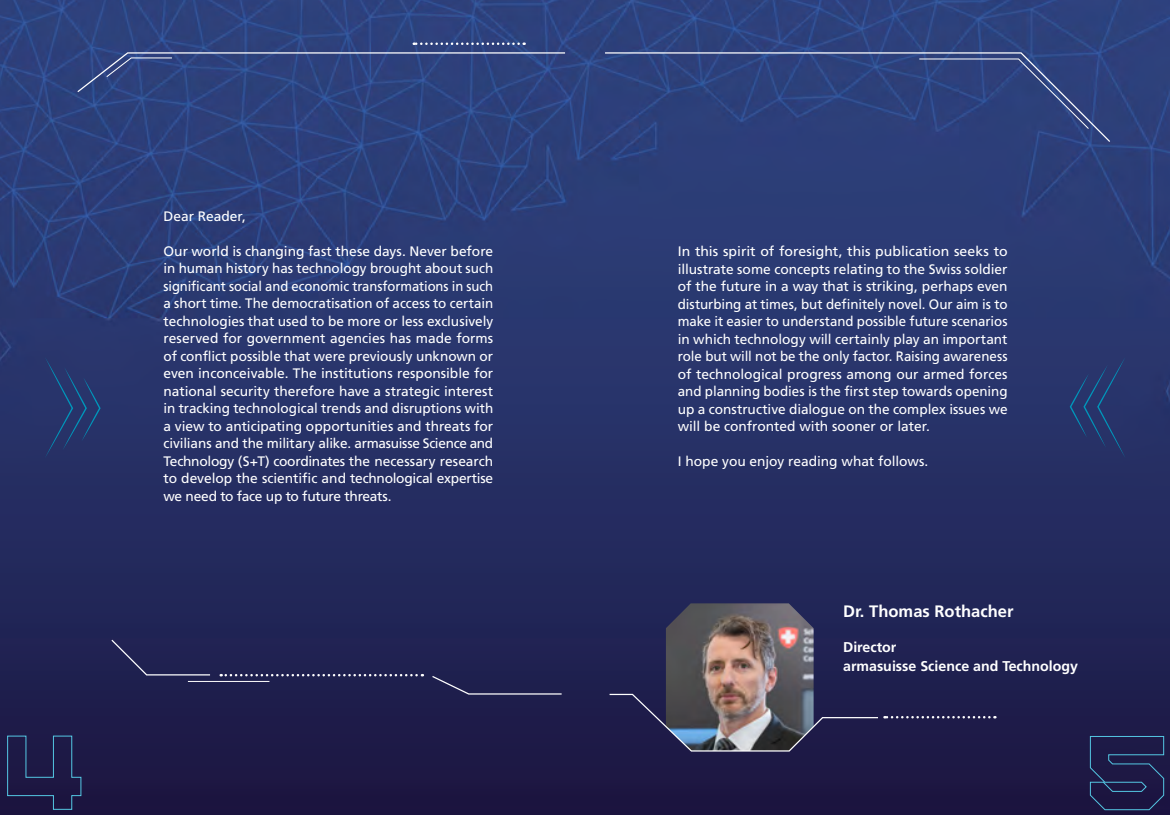
<style>
.page{position:relative;width:1170px;height:815px;background:#fff}
.page>*{position:absolute;margin:0;border:0;box-sizing:border-box;transform-origin:0 0}
.t1{font:700 16.5px "Frutiger";color:#fff}
.t2{font:700 14.12px/19.4px "Frutiger";color:#fff}
.t3{font:13.75px/17.5px "Frutiger";letter-spacing:-.005em;color:#fff;text-align:justify}
</style>
<div class="page">
<img style="left:0;top:0;width:1169px;height:815px">
<img style="left:666px;top:603px;width:147px;height:90px">
<svg style="left:603px;top:52px;width:508px;height:91px;background:#30447e"></svg>
<svg style="left:76px;top:52px;width:490px;height:41px;background:#344983"></svg>
<svg style="left:918px;top:58px;width:171px;height:71px;background:#32457f"></svg>
<div style="left:110px;top:638px;width:101px;height:38px;background:#202252"></div>
<svg style="left:221px;top:674px;width:202px;height:2px"></svg>
<hr style="left:188px;top:681px;width:81px;height:1px;background:#fff">
<svg style="left:431px;top:675px;width:132px;height:20px;background:#2c2d58"></svg>
<svg style="left:414px;top:43px;width:110px;height:2px"></svg>
<svg style="left:608px;top:693px;width:387px;height:59px;background:#3c3a59"></svg>
<svg style="left:45px;top:357px;width:56px;height:101px;background:#25376d"></svg>
<svg style="left:1069px;top:357px;width:56px;height:101px;background:#26376d"></svg>
<svg style="left:7px;top:735px;width:75px;height:75px;background:#20234e"></svg>
<svg style="left:1089px;top:735px;width:75px;height:76px;background:#212650"></svg>
<p class="t3" style="left:163px;top:207px;width:84px">Dear Reader,</p>
<p class="t3" style="left:163px;top:242px;width:331px">Our world is changing fast these days. Never before in human history has technology brought about such significant social and economic transformations in such a short time. The democratisation of access to certain technologies that used to be more or less exclusively reserved for government agencies has made forms of conflict possible that were previously unknown or even inconceivable. The institutions responsible for national security therefore have a strategic interest in tracking technological trends and disruptions with a view to anticipating opportunities and threats for civilians and the military alike. armasuisse Science and Technology (S+T) coordinates the necessary research to develop the scientific and technological expertise we need to face up to future threats.</p>
<p class="t3" style="left:677px;top:243px;width:331px">In this spirit of foresight, this publication seeks to illustrate some concepts relating to the Swiss soldier of the future in a way that is striking, perhaps even disturbing at times, but definitely novel. Our aim is to make it easier to understand possible future scenarios in which technology will certainly play an important role but will not be the only factor. Raising awareness of technological progress among our armed forces and planning bodies is the first step towards opening up a constructive dialogue on the complex issues we will be confronted with sooner or later.</p>
<p class="t3" style="left:677px;top:453px;width:252px">I hope you enjoy reading what follows.</p>
<p class="t1" style="left:843px;top:602px;width:172px">Dr. Thomas Rothacher</p>
<p class="t2" style="left:843px;top:637px;width:236px">Director<br>armasuisse Science and Technology</p>
</div>
